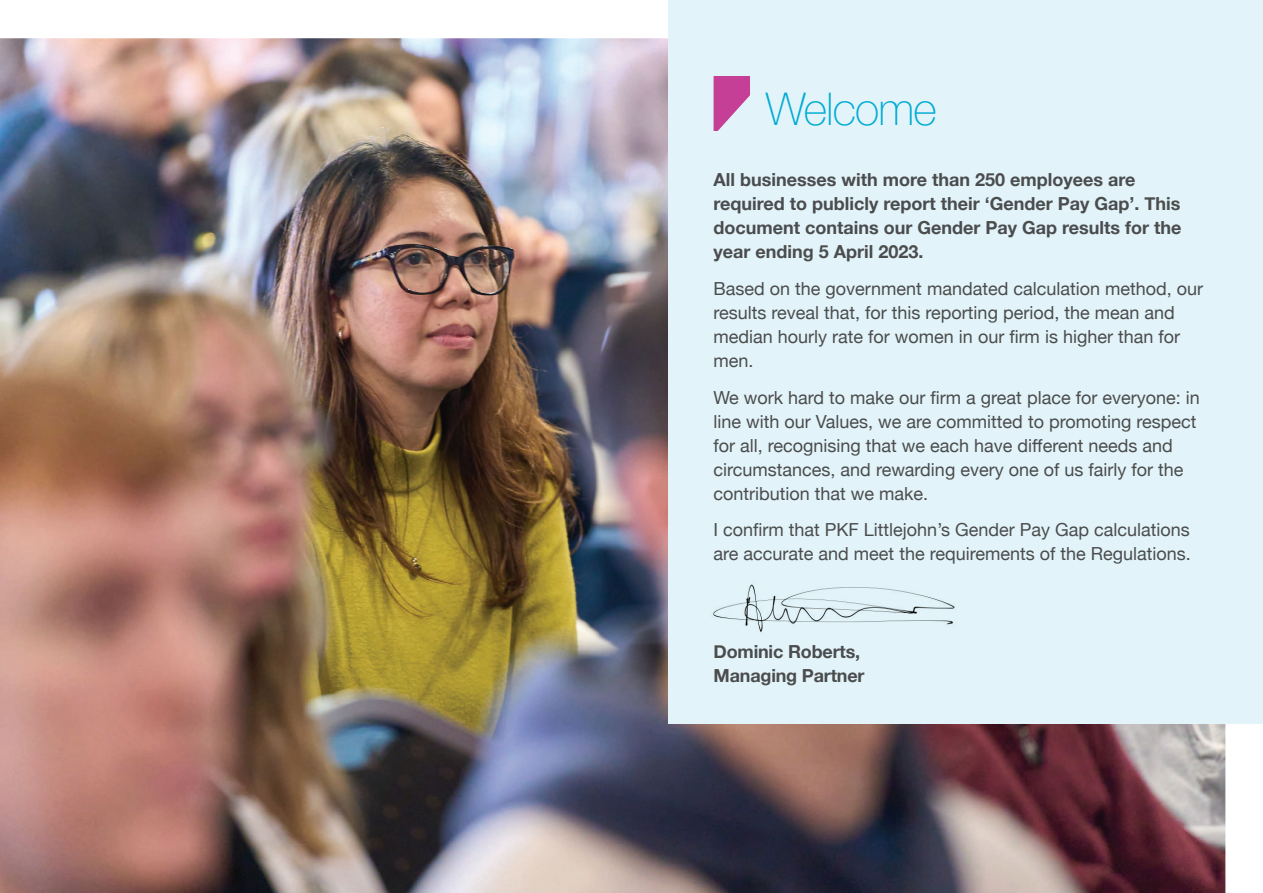
<style>
.page{position:relative;width:1263px;height:893px;background:#fff}
.page>*{position:absolute;margin:0;border:0;box-sizing:border-box;transform-origin:0 0}
.t1{font:100 45px "Helvetica Neue";letter-spacing:-.02em;color:#00abd3}
.t2{font:18px/24px "Helvetica Neue";color:#4b4c4d}
.t3{font:700 18px/24px "Helvetica Neue";color:#4b4c4d}
</style>
<div class="page">
<img style="left:0;top:38px;width:1225px;height:855px">
<div style="left:668px;top:0;width:595px;height:724px;background:#e2f4f9"></div>
<svg style="left:713px;top:76px;width:37px;height:55px"></svg>
<img style="left:713px;top:584px;width:242px;height:48px">
<h1 class="t1" style="left:766px;top:75px;width:173px">Welcome</h1>
<p class="t3" style="left:713px;top:168px;width:470px">All businesses with more than 250 employees are required to publicly report their ‘Gender Pay Gap’. This document contains our Gender Pay Gap results for the year ending 5 April 2023.</p>
<p class="t2" style="left:713px;top:277px;width:491px">Based on the government mandated calculation method, our results reveal that, for this reporting period, the mean and median hourly rate for women in our firm is higher than for men.</p>
<p class="t2" style="left:713px;top:386px;width:488px">We work hard to make our firm a great place for everyone: in line with our Values, we are committed to promoting respect for all, recognising that we each have different needs and circumstances, and rewarding every one of us fairly for the contribution that we make.</p>
<p class="t2" style="left:713px;top:519px;width:479px">I confirm that PKF Littlejohn’s Gender Pay Gap calculations are accurate and meet the requirements of the Regulations.</p>
<p class="t3" style="left:713px;top:640px;width:152px">Dominic Roberts,<br>Managing Partner</p>
</div>
